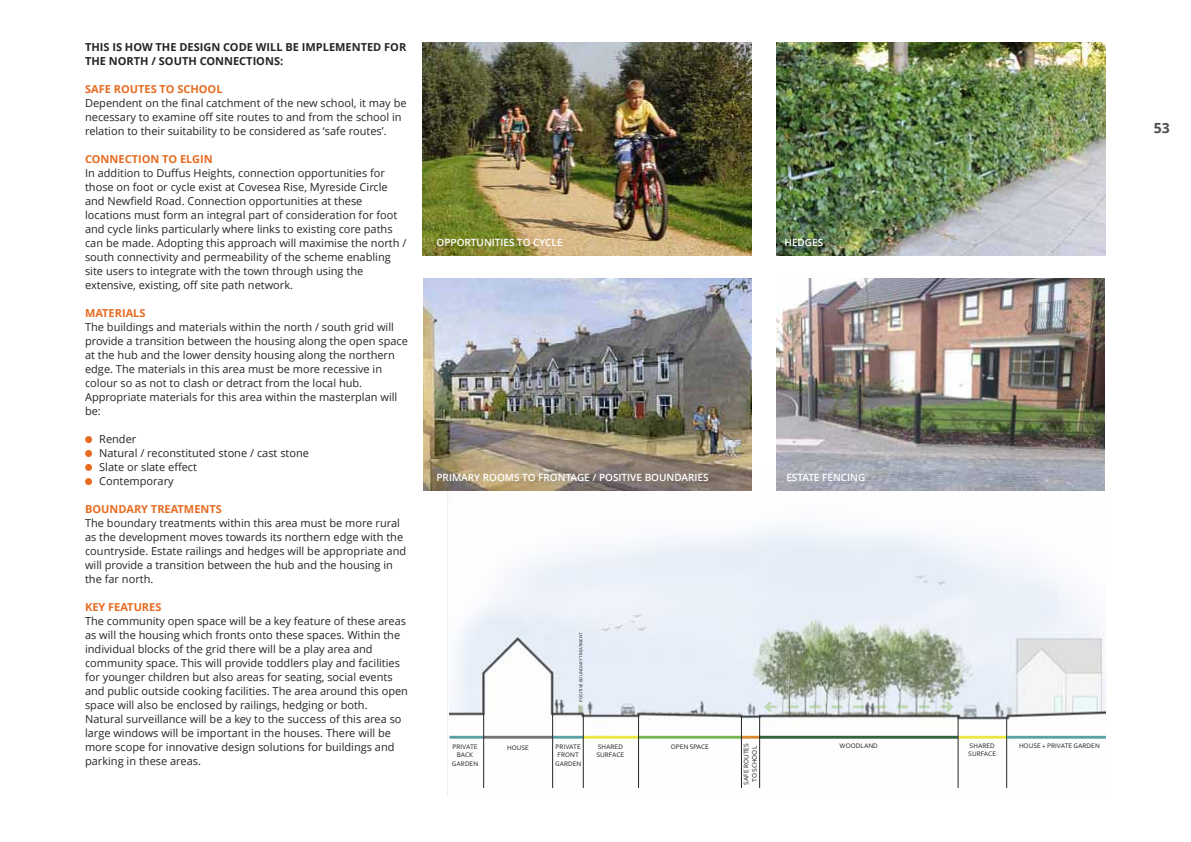
<style>
.page{position:relative;width:1191px;height:842px;background:#fff}
.page>*{position:absolute;margin:0;border:0;box-sizing:border-box;transform-origin:0 0}
.t1{font:700 14px "Open Sans";color:#4e4c51}
.t2{font:11px/14px "Open Sans";color:#272526}
.t3{font:700 11px "Open Sans";color:#e76c22}
.t4{font:700 11px/14px "Open Sans";color:#272526}
.t5{font:600 10px "Open Sans";color:#fff}
.t6{font:6.9px/8.3px "Corbel";color:#262526;text-align:center}
.t7{font:4.6px "Corbel";color:#262526}
</style>
<div class="page">
<div style="left:85px;top:478px;width:7px;height:7px;background:#e76c22;border-radius:50%"></div>
<div style="left:85px;top:436px;width:7px;height:7px;background:#e76c22;border-radius:50%"></div>
<div style="left:85px;top:450px;width:7px;height:7px;background:#e76c22;border-radius:50%"></div>
<div style="left:85px;top:464px;width:7px;height:7px;background:#e76c22;border-radius:50%"></div>
<img style="left:449px;top:525px;width:656px;height:263px">
<hr style="left:553px;top:736px;width:30px;height:3px;background:#5ca2a4">
<hr style="left:583px;top:736px;width:55px;height:3px;background:#ebe845">
<hr style="left:639px;top:736px;width:102px;height:3px;background:#76b752">
<hr style="left:741px;top:736px;width:18px;height:3px;background:#db8b31">
<hr style="left:759px;top:736px;width:199px;height:3px;background:#33633f">
<hr style="left:741px;top:716px;width:1px;height:72px;background:#262526">
<hr style="left:759px;top:715px;width:1px;height:73px;background:#262526">
<hr style="left:958px;top:736px;width:48px;height:3px;background:#ebe845">
<hr style="left:1006px;top:718px;width:1px;height:70px;background:#262526">
<hr style="left:957px;top:716px;width:1px;height:72px;background:#262526">
<hr style="left:484px;top:736px;width:68px;height:3px;background:#757575">
<hr style="left:449px;top:736px;width:35px;height:3px;background:#5ca2a4">
<hr style="left:552px;top:713px;width:1px;height:75px;background:#262526">
<hr style="left:483px;top:713px;width:1px;height:75px;background:#262526">
<hr style="left:583px;top:715px;width:1px;height:73px;background:#262526">
<hr style="left:638px;top:716px;width:1px;height:72px;background:#262526">
<hr style="left:1007px;top:736px;width:98px;height:3px;background:#5ca2a4">
<svg style="left:763px;top:701px;width:191px;height:12px;background:#d5dede"></svg>
<img style="left:424px;top:278px;width:327px;height:213px">
<img style="left:422px;top:43px;width:329px;height:212px">
<img style="left:776px;top:278px;width:328px;height:213px">
<img style="left:776px;top:43px;width:329px;height:212px">
<p class="t4" style="left:85px;top:40px;width:323px">THIS IS HOW THE DESIGN CODE WILL BE IMPLEMENTED FOR<br>THE NORTH / SOUTH CONNECTIONS:</p>
<p class="t3" style="left:85px;top:81px;width:139px">SAFE ROUTES TO SCHOOL</p>
<p class="t2" style="left:85px;top:96px;width:323px">Dependent on the final catchment of the new school, it may be necessary to examine off site routes to and from the school in relation to their suitability to be considered as ‘safe routes’.</p>
<p class="t3" style="left:85px;top:151px;width:129px">CONNECTION TO ELGIN</p>
<p class="t2" style="left:85px;top:166px;width:323px">In addition to Duffus Heights, connection opportunities for those on foot or cycle exist at Covesea Rise, Myreside Circle and Newfield Road. Connection opportunities at these locations must form an integral part of consideration for foot and cycle links particularly where links to existing core paths can be made. Adopting this approach will maximise the north / south connectivity and permeability of the scheme enabling site users to integrate with the town through using the extensive, existing, off site path network.</p>
<p class="t3" style="left:85px;top:305px;width:62px">MATERIALS</p>
<p class="t2" style="left:85px;top:320px;width:324px">The buildings and materials within the north / south grid will provide a transition between the housing along the open space at the hub and the lower density housing along the northern edge. The materials in this area must be more recessive in colour so as not to clash or detract from the local hub.<br>Appropriate materials for this area within the masterplan will be:</p>
<p class="t2" style="left:99px;top:432px;width:39px">Render</p>
<p class="t2" style="left:99px;top:446px;width:211px">Natural / reconstituted stone / cast stone</p>
<p class="t2" style="left:99px;top:460px;width:99px">Slate or slate effect</p>
<p class="t2" style="left:99px;top:474px;width:76px">Contemporary</p>
<p class="t3" style="left:85px;top:501px;width:138px">BOUNDARY TREATMENTS</p>
<p class="t2" style="left:85px;top:516px;width:323px">The boundary treatments within this area must be more rural as the development moves towards its northern edge with the countryside. Estate railings and hedges will be appropriate and will provide a transition between the hub and the housing in the far north.</p>
<p class="t3" style="left:85px;top:599px;width:78px">KEY FEATURES</p>
<p class="t2" style="left:85px;top:614px;width:324px">The community open space will be a key feature of these areas as will the housing which fronts onto these spaces. Within the individual blocks of the grid there will be a play area and community space. This will provide toddlers play and facilities for younger children but also areas for seating, social events and public outside cooking facilities. The area around this open space will also be enclosed by railings, hedging or both.<br>Natural surveillance will be a key to the success of this area so large windows will be important in the houses. There will be more scope for innovative design solutions for buildings and parking in these areas.</p>
<p class="t5" style="left:436px;top:235px;width:128px">OPPORTUNITIES TO CYCLE</p>
<p class="t5" style="left:784px;top:235px;width:40px">HEDGES</p>
<p class="t5" style="left:436px;top:471px;width:274px">PRIMARY ROOMS TO FRONTAGE / POSITIVE BOUNDARIES</p>
<p class="t5" style="left:786px;top:471px;width:81px">ESTATE FENCING</p>
<p class="t6" style="left:452px;top:743px;width:27px">PRIVATE</p>
<p class="t6" style="left:507px;top:745px;width:23px">HOUSE</p>
<p class="t6" style="left:452px;top:752px;width:28px">BACK<br>GARDEN</p>
<p class="t7" style="left:579px;top:702px;width:71px;rotate:-90deg">POSITIVE BOUNDARY TREATMENT</p>
<p class="t6" style="left:743px;top:785px;width:44px;rotate:-90deg">SAFE ROUTES<br>TO SCHOOL</p>
<p class="t6" style="left:555px;top:743px;width:28px">PRIVATE<br>FRONT<br>GARDEN</p>
<p class="t6" style="left:596px;top:743px;width:29px;text-align:left">SHARED<br>SURFACE</p>
<p class="t6" style="left:671px;top:743px;width:40px">OPEN SPACE</p>
<p class="t6" style="left:839px;top:742px;width:40px">WOODLAND</p>
<p class="t6" style="left:968px;top:742px;width:29px;text-align:left">SHARED<br>SURFACE</p>
<p class="t6" style="left:1019px;top:742px;width:82px">HOUSE + PRIVATE GARDEN</p>
<p class="t1" style="left:1153px;top:118px;width:17px">53</p>
</div>
